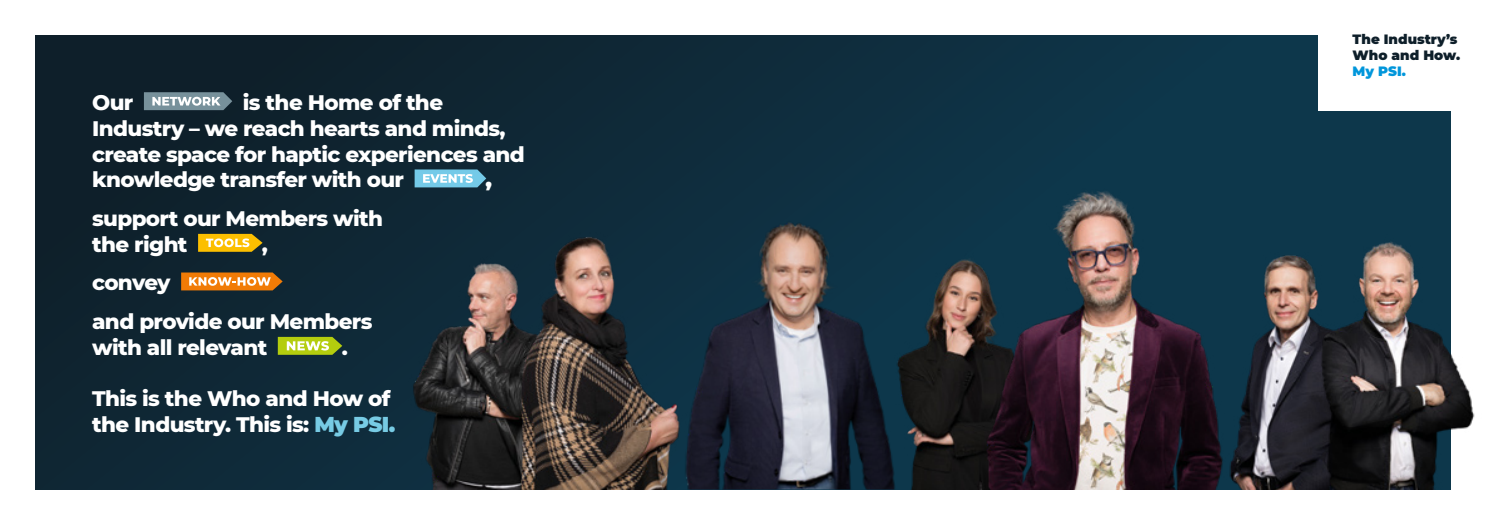
<style>
.page{position:relative;width:1489px;height:525px;background:#fff}
.page>*{position:absolute;margin:0;border:0;box-sizing:border-box;transform-origin:0 0}
.t1{font:800 21.5px/25.8px "Montserrat";letter-spacing:-.03em;color:#fff}
.t2{font:900 21.5px "Montserrat";color:#fff}
.t3{font:900 13.5px/16.1px "Montserrat";color:#0e1f2a}
.t4{font:900 13.5px "Montserrat";color:#0096db}
.s1{font-weight:900;color:#77cbe4}
</style>
<div class="page">
<div style="left:35px;top:35px;width:1414px;height:454px;background:linear-gradient(to right,#0f202b,#0d394e)"></div>
<svg style="left:144px;top:92px;width:88px;height:18px;background:#8ea2a9"></svg>
<svg style="left:414px;top:169px;width:72px;height:18px"></svg>
<svg style="left:198px;top:234px;width:64px;height:18px"></svg>
<svg style="left:181px;top:272px;width:102px;height:18px;background:#e18e3b"></svg>
<svg style="left:278px;top:337px;width:64px;height:17px"></svg>
<div style="left:1318px;top:0;width:170px;height:110px;background:#fff"></div>
<img style="left:400px;top:245px;width:60px;height:244px">
<img style="left:460px;top:193px;width:172px;height:296px">
<img style="left:908px;top:233px;width:18px;height:256px">
<img style="left:1254px;top:233px;width:10px;height:256px">
<img style="left:1264px;top:184px;width:211px;height:305px">
<img style="left:632px;top:156px;width:276px;height:333px">
<img style="left:926px;top:121px;width:328px;height:368px">
<p class="t1" style="left:92px;top:88px;width:434px;text-indent:151px">is the Home of the<br>Industry – we reach hearts and minds, create space for haptic experiences and knowledge transfer with our</p>
<p class="t1" style="left:92px;top:88px;width:43px">Our</p>
<p class="t2" style="left:485px;top:163px;width:8px">,</p>
<p class="t1" style="left:92px;top:204px;width:292px">support our Members with the right</p>
<p class="t1" style="left:262px;top:230px;width:8px">,</p>
<p class="t1" style="left:92px;top:262px;width:282px;line-height:38.6px">convey<br>and provide our Members</p>
<p class="t1" style="left:92px;top:333px;width:176px">with all relevant</p>
<p class="t1" style="left:341px;top:333px;width:8px">.</p>
<p class="t1" style="left:92px;top:384px;width:304px">This is the Who and How of the Industry. This is: <span class="s1">My PSI.</span></p>
<p class="t3" style="left:1352px;top:30px;width:109px">The Industry’s<br>Who and How.</p>
<p class="t4" style="left:1352px;top:61px;width:55px">My PSI.</p>
</div>
